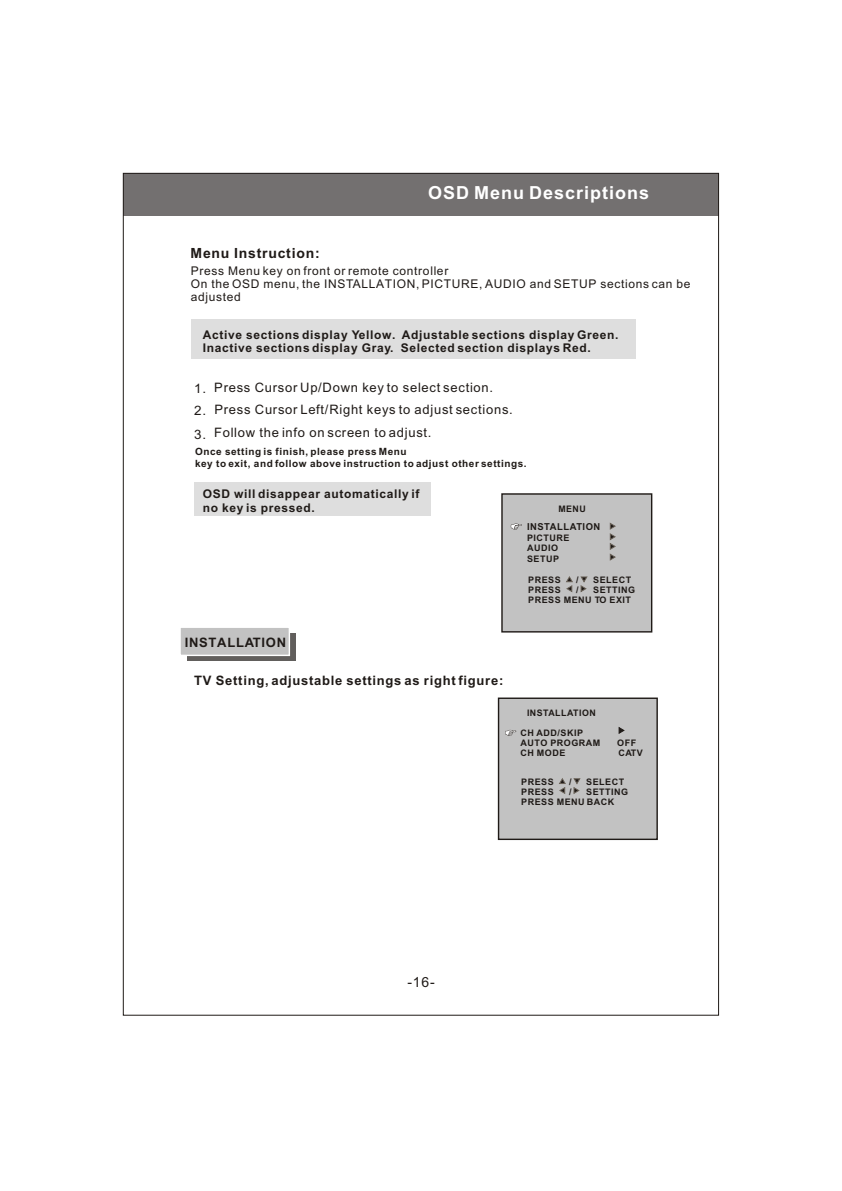
<style>
.page{position:relative;width:842px;height:1191px;background:#fff}
.page>*{position:absolute;margin:0;border:0;box-sizing:border-box;transform-origin:0 0}
.t1{font:700 18px "Arial";letter-spacing:.055em;color:#fff}
.t2{font:700 14px "Arial";letter-spacing:.055em;color:#1f1a17}
.t3{font:14px "Arial";color:#1f1a17}
.t4{font:13px/21.2px "Arial";letter-spacing:.055em;color:#1f1a17}
.t5{font:700 13px "Arial";letter-spacing:.055em;color:#1f1a17}
.t6{font:700 12px/13.4px "Arial";letter-spacing:.055em;color:#1f1a17}
.t7{font:12px/13.4px "Arial";letter-spacing:.055em;color:#1f1a17}
.t8{font:700 10px/11.2px "Arial";letter-spacing:.055em;color:#1f1a17}
.t9{font:700 9.6px "Arial";letter-spacing:.055em;color:#1f1a17}
.t10{font:700 9px/10.1px "Arial";letter-spacing:.055em;color:#1f1a17}
</style>
<div class="page">
<div style="left:123px;top:173px;width:596px;height:43px;background:#737070"></div>
<div style="left:187px;top:633px;width:108px;height:28px;background:linear-gradient(to right,#615e5c,#615e5c)"></div>
<div style="left:194px;top:483px;width:237px;height:33px;background:#dedede"></div>
<div style="left:179px;top:626px;width:111px;height:30px;background:#c2c2c2;border:1px solid #fff"></div>
<div style="left:501px;top:493px;width:151px;height:140px;background:#c2c2c2;border:1px solid #1f1a17"></div>
<svg style="left:610px;top:523px;width:5px;height:37px"></svg>
<svg style="left:511px;top:524px;width:11px;height:6px"></svg>
<div style="left:498px;top:698px;width:160px;height:142px;background:#c2c2c2;border:1px solid #1f1a17"></div>
<div style="left:191px;top:319px;width:445px;height:40px;background:#dedede"></div>
<svg style="left:566px;top:577px;width:7px;height:15px"></svg>
<svg style="left:581px;top:577px;width:6px;height:15px"></svg>
<svg style="left:559px;top:779px;width:7px;height:15px"></svg>
<svg style="left:574px;top:779px;width:6px;height:15px"></svg>
<svg style="left:619px;top:727px;width:5px;height:7px"></svg>
<svg style="left:505px;top:730px;width:11px;height:6px"></svg>
<h1 class="t1" style="left:428px;top:186px;width:223px">OSD Menu Descriptions</h1>
<p class="t2" style="left:191px;top:248px;width:131px">Menu Instruction:</p>
<p class="t7" style="left:191px;top:265px;width:501px">Press Menu key on front or remote controller<br>On the OSD menu, the INSTALLATION, PICTURE, AUDIO and SETUP sections can be adjusted</p>
<p class="t6" style="left:203px;top:329px;width:417px">Active sections display Yellow. Adjustable sections display Green.<br>Inactive sections display Gray. Selected section displays Red.</p>
<p class="t4" style="left:214px;top:378px;width:300px">Press Cursor Up/Down key to select section.<br>Press Cursor Left/Right keys to adjust sections.</p>
<p class="t4" style="left:214px;top:423px;width:219px">Follow the info on screen to adjust.</p>
<p class="t8" style="left:195px;top:447px;width:333px">Once setting is finish, please press Menu<br>key to exit, and follow above instruction to adjust other settings.</p>
<p class="t6" style="left:203px;top:489px;width:218px">OSD will disappear automatically if no key is pressed.</p>
<p class="t10" style="left:527px;top:533px;width:44px;line-height:10.4px">PICTURE<br>AUDIO<br>SETUP</p>
<p class="t10" style="left:528px;top:575px;width:34px">PRESS</p>
<p class="t10" style="left:576px;top:575px;width:4px">/</p>
<p class="t10" style="left:593px;top:575px;width:40px">SELECT</p>
<p class="t10" style="left:528px;top:586px;width:34px">PRESS</p>
<p class="t10" style="left:576px;top:586px;width:4px">/</p>
<p class="t4" style="left:194px;top:379px;width:13px">1.</p>
<p class="t4" style="left:194px;top:401px;width:13px">2.</p>
<p class="t4" style="left:194px;top:425px;width:13px">3.</p>
<p class="t10" style="left:558px;top:505px;width:29px">MENU</p>
<p class="t9" style="left:527px;top:523px;width:75px">INSTALLATION</p>
<p class="t10" style="left:528px;top:586px;width:109px;text-indent:65px">SETTING<br>PRESS MENU TO EXIT</p>
<p class="t5" style="left:185px;top:638px;width:103px">INSTALLATION</p>
<p class="t5" style="left:194px;top:676px;width:311px">TV Setting, adjustable settings as right figure:</p>
<p class="t10" style="left:527px;top:708px;width:70px">INSTALLATION</p>
<p class="t10" style="left:520px;top:729px;width:81px">CH ADD/SKIP<br>AUTO PROGRAM</p>
<p class="t10" style="left:617px;top:739px;width:20px">OFF</p>
<p class="t10" style="left:520px;top:749px;width:46px">CH MODE</p>
<p class="t10" style="left:618px;top:749px;width:26px">CATV</p>
<p class="t10" style="left:521px;top:777px;width:34px">PRESS</p>
<p class="t10" style="left:569px;top:777px;width:4px">/</p>
<p class="t10" style="left:586px;top:777px;width:40px">SELECT</p>
<p class="t10" style="left:521px;top:787px;width:34px">PRESS</p>
<p class="t10" style="left:569px;top:787px;width:4px">/</p>
<p class="t10" style="left:521px;top:787px;width:109px;text-indent:65px">SETTING<br>PRESS MENU BACK</p>
<p class="t3" style="left:408px;top:977px;width:29px">-16-</p>
</div>
